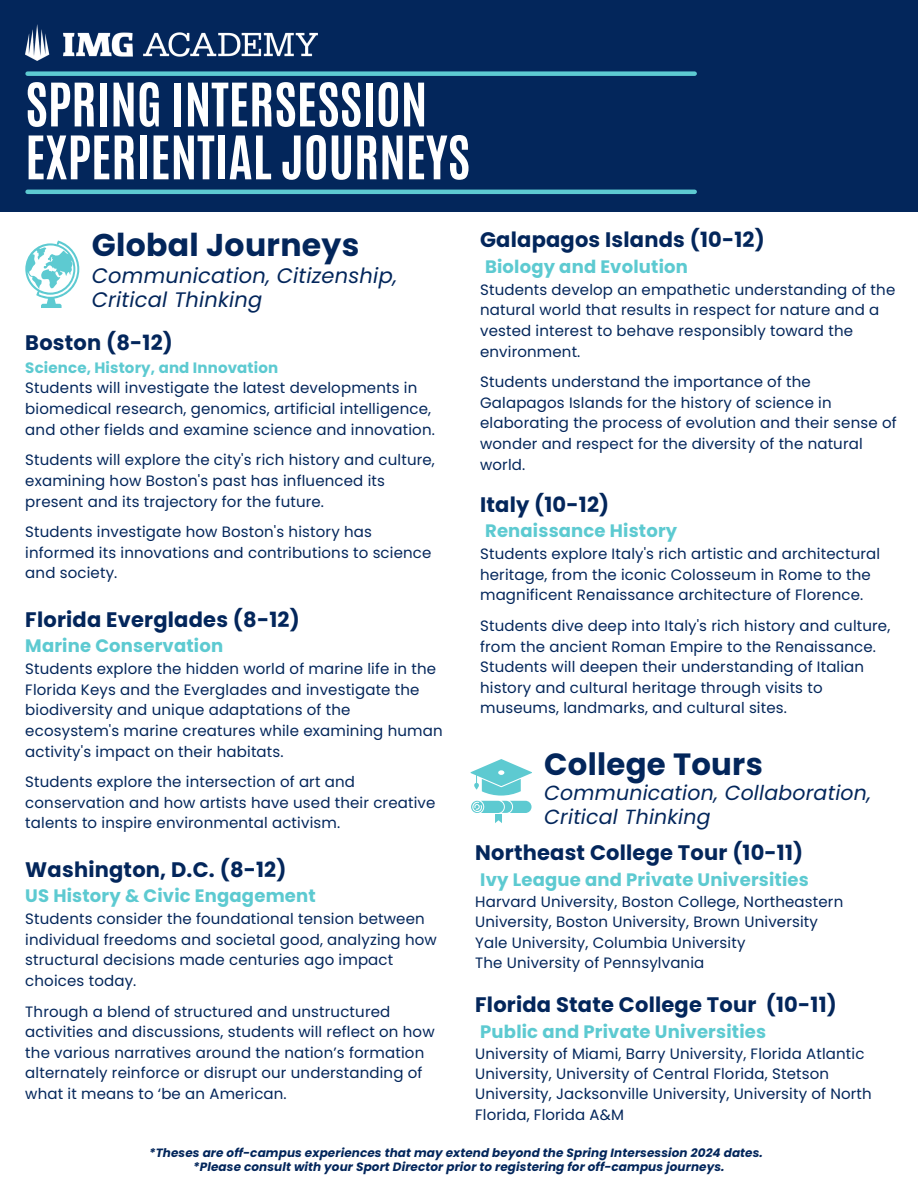
<style>
.page{position:relative;width:918px;height:1188px;background:#fff}
.page>*{position:absolute;margin:0;border:0;box-sizing:border-box;transform-origin:0 0}
.t1{font:700 51px "Antonio";color:#fff}
.t2{font:700 31.5px "Poppins";letter-spacing:.01em;color:#03265b}
.t3{font:700 30.75px "Poppins";letter-spacing:.01em;color:#03265b}
.t4{font:700 21px "Poppins";letter-spacing:.01em;color:#03265b}
.t5{font:italic 21px/23.7px "Poppins";letter-spacing:.01em;color:#03265b}
.t6{font:italic 20.4px/23.7px "Poppins";letter-spacing:.01em;color:#03265b}
.t7{font:700 18px "Poppins";letter-spacing:.01em;color:#5dcad1}
.t8{font:15px/20.7px "Poppins";letter-spacing:.01em;color:#03265b}
.t9{font:700 15px "Poppins";letter-spacing:.01em;color:#5dcad1}
.t10{font:italic 700 12px "Poppins";letter-spacing:.01em;color:#03265b}
</style>
<div class="page">
<svg style="left:25px;top:241px;width:54px;height:67px"></svg>
<svg style="left:471px;top:759px;width:61px;height:64px"></svg>
<div style="left:0;top:0;width:918px;height:212px;background:#03265b"></div>
<hr style="left:28px;top:190px;width:667px;height:4px;background:#5dcad1">
<div style="left:28px;top:71px;width:667px;height:5px;background:#5dcad1"></div>
<img style="left:25px;top:25px;width:293px;height:36px">
<p class="t1" style="left:25px;top:68px;width:404px">SPRING INTERSESSION</p>
<p class="t1" style="left:25px;top:121px;width:446px">EXPERIENTIAL JOURNEYS</p>
<p class="t2" style="left:92px;top:223px;width:269px">Global Journeys</p>
<p class="t5" style="left:92px;top:264px;width:307px">Communication, Citizenship,<br>Critical Thinking</p>
<p class="t4" style="left:25px;top:328px;width:149px">Boston (8-12)</p>
<p class="t9" style="left:25px;top:357px;width:254px">Science, History, and Innovation</p>
<p class="t8" style="left:25px;top:378px;width:411px">Students will investigate the latest developments in biomedical research, genomics, artificial intelligence, and other fields and examine science and innovation.</p>
<p class="t8" style="left:25px;top:450px;width:411px">Students will explore the city's rich history and culture, examining how Boston's past has influenced its present and its trajectory for the future.</p>
<p class="t8" style="left:25px;top:522px;width:408px">Students investigate how Boston's history has informed its innovations and contributions to science and society.</p>
<p class="t4" style="left:25px;top:605px;width:276px">Florida Everglades (8-12)</p>
<p class="t7" style="left:25px;top:633px;width:199px">Marine Conservation</p>
<p class="t8" style="left:25px;top:658px;width:419px">Students explore the hidden world of marine life in the Florida Keys and the Everglades and investigate the biodiversity and unique adaptations of the ecosystem's marine creatures while examining human activity's impact on their habitats.</p>
<p class="t8" style="left:25px;top:772px;width:412px">Students explore the intersection of art and conservation and how artists have used their creative talents to inspire environmental activism.</p>
<p class="t4" style="left:25px;top:855px;width:263px">Washington, D.C. (8-12)</p>
<p class="t7" style="left:25px;top:883px;width:292px">US History &amp; Civic Engagement</p>
<p class="t8" style="left:25px;top:908px;width:413px">Students consider the foundational tension between individual freedoms and societal good, analyzing how structural decisions made centuries ago impact choices today.</p>
<p class="t8" style="left:25px;top:1001px;width:411px">Through a blend of structured and unstructured activities and discussions, students will reflect on how the various narratives around the nation’s formation alternately reinforce or disrupt our understanding of what it means to ‘be an American.</p>
<p class="t4" style="left:480px;top:225px;width:286px">Galapagos Islands (10-12)</p>
<p class="t7" style="left:485px;top:254px;width:204px">Biology and Evolution</p>
<p class="t8" style="left:480px;top:279px;width:417px">Students develop an empathetic understanding of the natural world that results in respect for nature and a vested interest to behave responsibly toward the environment.</p>
<p class="t8" style="left:480px;top:372px;width:418px">Students understand the importance of the Galapagos Islands for the history of science in elaborating the process of evolution and their sense of wonder and respect for the diversity of the natural world.</p>
<p class="t4" style="left:480px;top:489px;width:131px">Italy (10-12)</p>
<p class="t7" style="left:485px;top:518px;width:194px">Renaissance History</p>
<p class="t8" style="left:480px;top:543px;width:402px">Students explore Italy's rich artistic and architectural heritage, from the iconic Colosseum in Rome to the magnificent Renaissance architecture of Florence.</p>
<p class="t8" style="left:480px;top:615px;width:412px">Students dive deep into Italy's rich history and culture, from the ancient Roman Empire to the Renaissance.<br>Students will deepen their understanding of Italian history and cultural heritage through visits to museums, landmarks, and cultural sites.</p>
<p class="t3" style="left:544px;top:743px;width:220px">College Tours</p>
<p class="t6" style="left:544px;top:781px;width:328px">Communication, Collaboration,<br>Critical Thinking</p>
<p class="t4" style="left:475px;top:838px;width:329px">Northeast College Tour (10-11)</p>
<p class="t7" style="left:480px;top:867px;width:330px">Ivy League and Private Universities</p>
<p class="t8" style="left:475px;top:892px;width:370px;line-height:20.2px">Harvard University, Boston College, Northeastern<br>University, Boston University, Brown University</p>
<p class="t8" style="left:475px;top:932px;width:272px">Yale University, Columbia University</p>
<p class="t8" style="left:475px;top:952px;width:231px">The University of Pennsylvania</p>
<p class="t4" style="left:475px;top:990px;width:363px">Florida State College Tour (10-11)</p>
<p class="t7" style="left:480px;top:1019px;width:287px">Public and Private Universities</p>
<p class="t8" style="left:475px;top:1044px;width:398px;line-height:20.2px">University of Miami, Barry University, Florida Atlantic University, University of Central Florida, Stetson University, Jacksonville University, University of North Florida, Florida A&amp;M</p>
<p class="t10" style="left:149px;top:1145px;width:615px">*Theses are off-campus experiences that may extend beyond the Spring Intersession 2024 dates.</p>
<p class="t10" style="left:193px;top:1159px;width:533px">*Please consult with your Sport Director prior to registering for off-campus journeys.</p>
</div>
